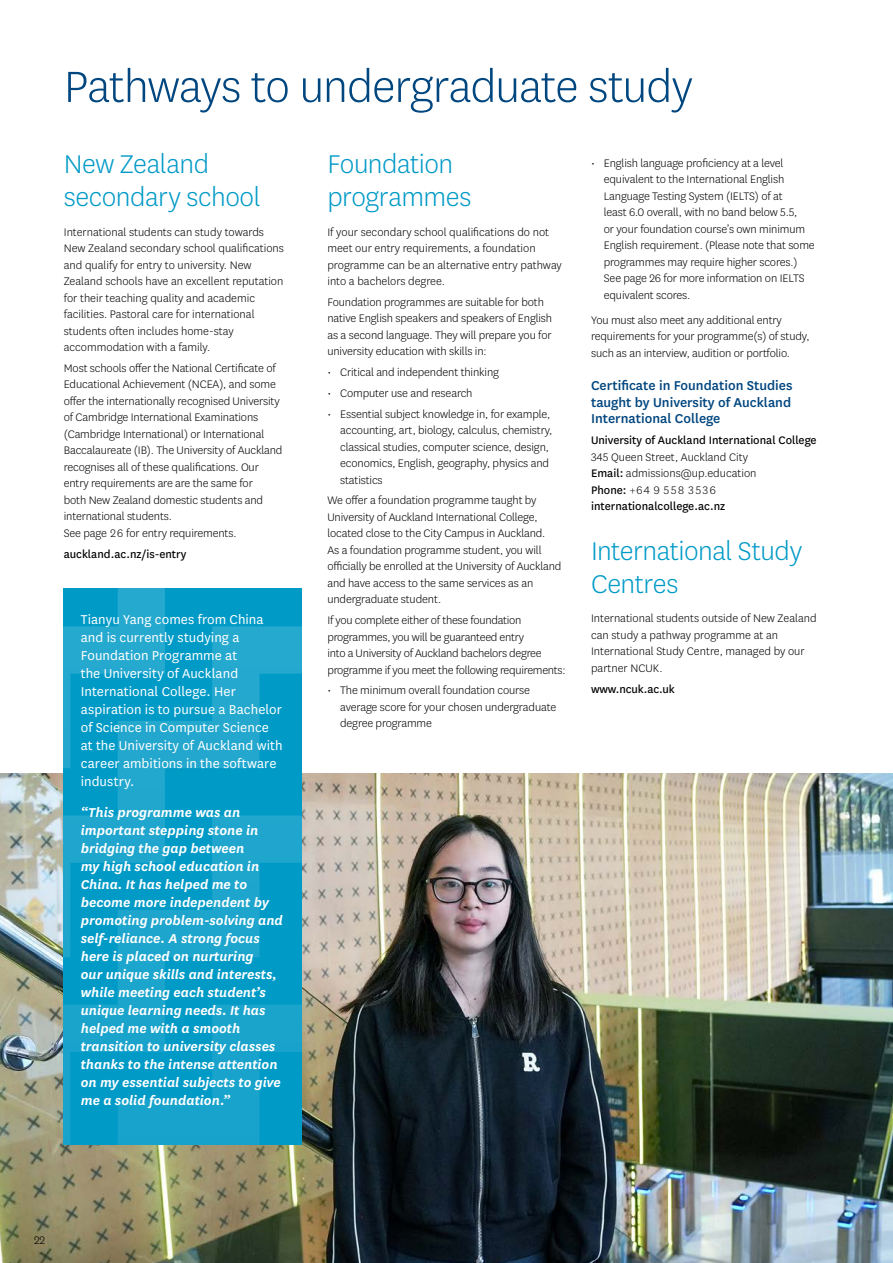
<style>
.page{position:relative;width:893px;height:1263px;background:#fff}
.page>*{position:absolute;margin:0;border:0;box-sizing:border-box;transform-origin:0 0}
.t1{font:300 51px "National";letter-spacing:-.02em;color:#00467f}
.t2{font:300 30px/33px "National";letter-spacing:-.015em;color:#009ac7}
.t3{font:italic 600 15px/18px "National";color:#fff}
.t4{font:15px/18px "National";letter-spacing:.005em;color:#fff}
.t5{font:500 15px/16.5px "National";color:#00467f;text-align:justify}
.t6{font:300 12.75px/16.5px "National";letter-spacing:-.01em;color:#000}
.t7{font:12.75px "National";color:#000}
.s1{font-weight:400}
</style>
<div class="page">
<img style="left:0;top:773px;width:893px;height:490px">
<svg style="left:64px;top:1052px;width:148px;height:92px;fill:#009ac7"></svg>
<svg style="left:212px;top:1052px;width:90px;height:92px"></svg>
<svg style="left:64px;top:863px;width:238px;height:189px;fill:#009ac7"></svg>
<svg style="left:64px;top:588px;width:238px;height:275px;fill:#009ac7"></svg>
<svg style="left:64px;top:588px;width:101px;height:86px"></svg>
<h1 class="t1" style="left:64px;top:55px;width:631px">Pathways to undergraduate study</h1>
<h2 class="t2" style="left:64px;top:147px;width:198px">New Zealand secondary school</h2>
<p class="t6" style="left:64px;top:223px;width:222px">International students can study towards New Zealand secondary school qualifications and qualify for entry to university. New Zealand schools have an excellent reputation for their teaching quality and academic facilities. Pastoral care for international students often includes home-stay accommodation with a family.</p>
<p class="t6" style="left:64px;top:359px;width:220px">Most schools offer the National Certificate of Educational Achievement (NCEA), and some offer the internationally recognised University of Cambridge International Examinations (Cambridge International) or International Baccalaureate (IB). The University of Auckland recognises all of these qualifications. Our entry requirements are are the same for<br>both New Zealand domestic students and international students.<br>See page 26 for entry requirements.</p>
<p class="t7" style="left:64px;top:545px;width:124px">auckland.ac.nz/is-entry</p>
<p class="t4" style="left:81px;top:610px;width:203px">Tianyu Yang comes from China and is currently studying a<br>Foundation Programme at<br>the University of Auckland<br>International College. Her aspiration is to pursue a Bachelor of Science in Computer Science at the University of Auckland with career ambitions in the software industry.</p>
<p class="t3" style="left:81px;top:802px;width:204px">“This programme was an important stepping stone in bridging the gap between<br>my high school education in<br>China. It has helped me to become more independent by promoting problem-solving and self-reliance. A strong focus here is placed on nurturing<br>our unique skills and interests, while meeting each student’s unique learning needs. It has helped me with a smooth transition to university classes thanks to the intense attention on my essential subjects to give me a solid foundation.”</p>
<h2 class="t2" style="left:327px;top:147px;width:146px">Foundation programmes</h2>
<p class="t6" style="left:327px;top:223px;width:236px">If your secondary school qualifications do not meet our entry requirements, a foundation programme can be an alternative entry pathway into a bachelors degree.</p>
<p class="t6" style="left:327px;top:293px;width:226px">Foundation programmes are suitable for both native English speakers and speakers of English as a second language. They will prepare you for university education with skills in:</p>
<p class="t6" style="left:327px;top:363px;width:173px">• Critical and independent thinking</p>
<p class="t6" style="left:327px;top:384px;width:147px">• Computer use and research</p>
<p class="t6" style="left:340px;top:405px;width:214px;text-indent:-13px">• Essential subject knowledge in, for example, accounting, art, biology, calculus, chemistry, classical studies, computer science, design, economics, English, geography, physics and statistics</p>
<p class="t6" style="left:327px;top:492px;width:235px">We offer a foundation programme taught by University of Auckland International College, located close to the City Campus in Auckland.<br>As a foundation programme student, you will officially be enrolled at the University of Auckland and have access to the same services as an undergraduate student.</p>
<p class="t6" style="left:327px;top:612px;width:240px">If you complete either of these foundation programmes, you will be guaranteed entry<br>into a University of Auckland bachelors degree programme if you meet the following requirements:</p>
<p class="t6" style="left:340px;top:682px;width:218px;text-indent:-13px">• The minimum overall foundation course average score for your chosen undergraduate degree programme</p>
<p class="t6" style="left:604px;top:154px;width:212px;text-indent:-13px">• English language proficiency at a level equivalent to the International English Language Testing System (IELTS) of at<br>least 6.0 overall, with no band below 5.5,<br>or your foundation course’s own minimum English requirement. (Please note that some programmes may require higher scores.)<br>See page 26 for more information on IELTS equivalent scores.</p>
<p class="t6" style="left:591px;top:311px;width:220px">You must also meet any additional entry requirements for your programme(s) of study, such as an interview, audition or portfolio.</p>
<p class="t5" style="left:591px;top:377px;width:203px">Certificate in Foundation Studies taught by University of Auckland International College</p>
<p class="t7" style="left:591px;top:432px;width:227px">University of Auckland International College</p>
<p class="t6" style="left:591px;top:448px;width:167px">345 Queen Street, Auckland City<br><span class="s1">Email:</span> admissions@up.education<br><span class="s1">Phone:</span> +64 9 558 3536 <span class="s1">internationalcollege.ac.nz</span></p>
<h2 class="t2" style="left:591px;top:533px;width:213px">International Study<br>Centres</h2>
<p class="t6" style="left:591px;top:610px;width:227px">International students outside of New Zealand can study a pathway programme at an International Study Centre, managed by our partner NCUK.</p>
<p class="t7" style="left:591px;top:680px;width:85px">www.ncuk.ac.uk</p>
<p class="t6" style="left:34px;top:1231px;width:13px">22</p>
</div>
